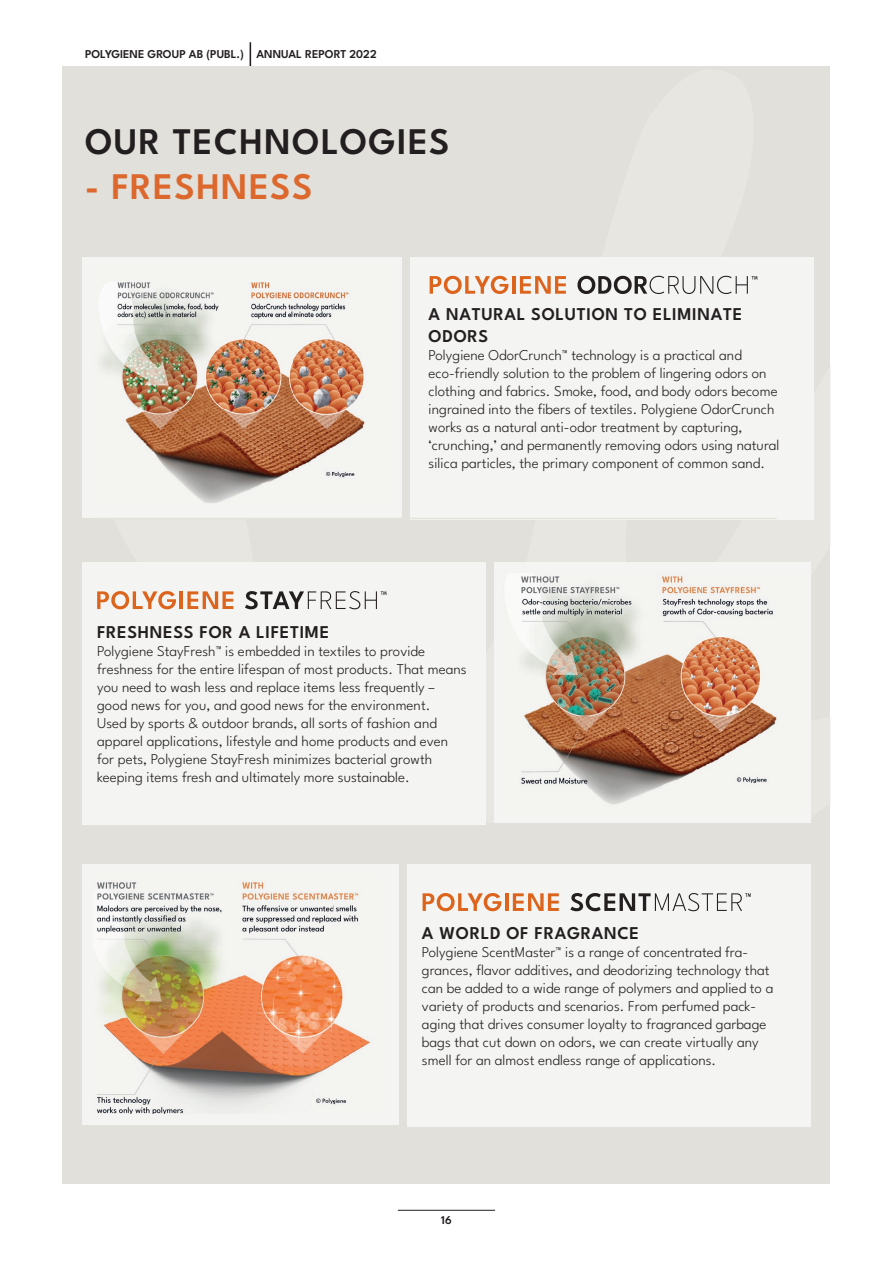
<style>
.page{position:relative;width:893px;height:1263px;background:#fff}
.page>*{position:absolute;margin:0;border:0;box-sizing:border-box;transform-origin:0 0}
.t1{font:600 37.5px "League Spartan";letter-spacing:.035em;color:#231f20}
.t2{font:600 37.5px "League Spartan";letter-spacing:.035em;color:#dc682e}
.t3{font:600 18px/21.6px "League Spartan";letter-spacing:.035em;color:#231f20}
.t4{font:300 15px/18px "League Spartan";color:#231f20}
.t5{font:600 12px "League Spartan";color:#231f20}
</style>
<div class="page">
<hr style="left:398px;top:1210px;width:97px;height:1px;background:#231f20">
<svg style="left:250px;top:43px;width:1px;height:24px"></svg>
<div style="left:63px;top:67px;width:767px;height:1117px;background:#e1e0da"></div>
<div style="left:82px;top:563px;width:404px;height:262px;background:#f4f4f2"></div>
<div style="left:494px;top:563px;width:317px;height:260px;background:#f4f4f2"></div>
<div style="left:411px;top:257px;width:403px;height:262px;background:#f4f4f2"></div>
<div style="left:82px;top:257px;width:320px;height:261px;background:#f4f4f2"></div>
<img style="left:101px;top:282px;width:264px;height:221px">
<img style="left:521px;top:576px;width:256px;height:229px">
<hr style="left:95px;top:518px;width:682px;height:1px;background:#e3e2db">
<div style="left:407px;top:864px;width:404px;height:262px;background:#f4f4f2"></div>
<div style="left:82px;top:864px;width:317px;height:261px;background:#f4f4f2"></div>
<img style="left:97px;top:882px;width:273px;height:232px">
<svg style="left:97px;top:591px;width:79px;height:18px"></svg>
<hr style="left:180px;top:591px;width:3px;height:18px;background:#dc641c">
<svg style="left:187px;top:591px;width:46px;height:18px"></svg>
<svg style="left:245px;top:591px;width:142px;height:18px"></svg>
<svg style="left:423px;top:893px;width:78px;height:18px"></svg>
<hr style="left:505px;top:893px;width:3px;height:18px;background:#dc641c">
<svg style="left:513px;top:893px;width:46px;height:18px"></svg>
<svg style="left:570px;top:893px;width:181px;height:18px"></svg>
<svg style="left:430px;top:276px;width:78px;height:18px"></svg>
<hr style="left:512px;top:276px;width:3px;height:18px;background:#dc641c">
<svg style="left:520px;top:276px;width:46px;height:18px"></svg>
<svg style="left:577px;top:276px;width:180px;height:18px"></svg>
<p class="t5" style="left:85px;top:46px;width:293px">POLYGIENE GROUP AB (PUBL.) ANNUAL REPORT 2022</p>
<h1 class="t1" style="left:85px;top:114px;width:366px">OUR TECHNOLOGIES</h1>
<h1 class="t2" style="left:85px;top:159px;width:229px">- FRESHNESS</h1>
<p class="t3" style="left:429px;top:302px;width:315px">A NATURAL SOLUTION TO ELIMINATE<br>ODORS</p>
<p class="t4" style="left:429px;top:345px;width:352px">Polygiene OdorCrunch™ technology is a practical and eco-friendly solution to the problem of lingering odors on clothing and fabrics. Smoke, food, and body odors become ingrained into the fibers of textiles. Polygiene OdorCrunch works as a natural anti-odor treatment by capturing, ‘crunching,’ and permanently removing odors using natural silica particles, the primary component of common sand.</p>
<p class="t3" style="left:97px;top:619px;width:234px">FRESHNESS FOR A LIFETIME</p>
<p class="t4" style="left:97px;top:641px;width:371px">Polygiene StayFresh™ is embedded in textiles to provide freshness for the entire lifespan of most products. That means you need to wash less and replace items less frequently – good news for you, and good news for the environment.<br>Used by sports &amp; outdoor brands, all sorts of fashion and apparel applications, lifestyle and home products and even for pets, Polygiene StayFresh minimizes bacterial growth keeping items fresh and ultimately more sustainable.</p>
<p class="t3" style="left:422px;top:920px;width:219px">A WORLD OF FRAGRANCE</p>
<p class="t4" style="left:422px;top:941px;width:353px">Polygiene ScentMaster™ is a range of concentrated fra&shy;grances, flavor additives, and deodorizing technology that can be added to a wide range of polymers and applied to a variety of products and scenarios. From perfumed pack&shy;aging that drives consumer loyalty to fragranced garbage bags that cut down on odors, we can create virtually any smell for an almost endless range of applications.</p>
<p class="t5" style="left:441px;top:1211px;width:12px">16</p>
</div>
